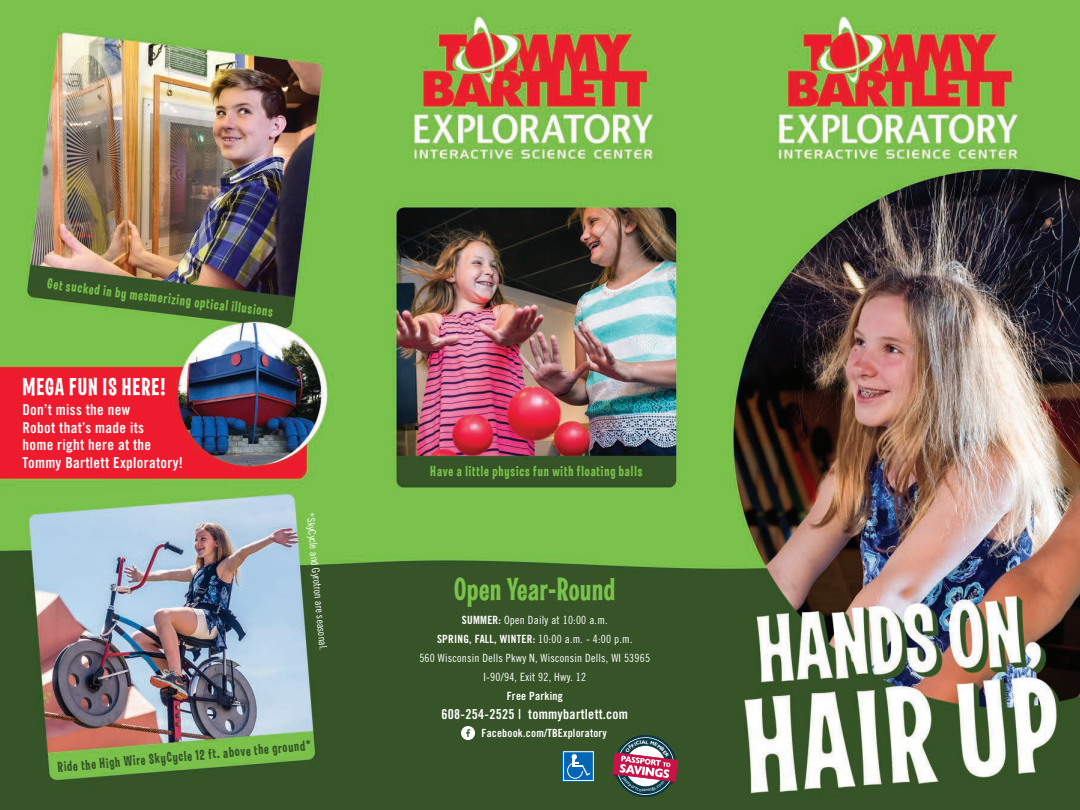
<style>
.page{position:relative;width:1080px;height:810px;background:#fff}
.page>*{position:absolute;margin:0;border:0;box-sizing:border-box;transform-origin:0 0}
.t1{font:32.5px "Las Vegas OT Jackpot";letter-spacing:.02em;color:#7ac24c}
.t2{font:25px "Las Vegas OT Jackpot";letter-spacing:.04em;color:#fff}
.t3{font:15px "Las Vegas OT Jackpot";letter-spacing:.06em;color:#7ac24c}
.t4{font:15px/17.5px "Trade Gothic LT Std Bd Cn 20";letter-spacing:.02em;color:#fff}
.t5{font:14.75px "Las Vegas OT Jackpot";color:#355427}
.t6{font:13.75px "Trade Gothic LT Std Bd Cn 20";letter-spacing:.02em;color:#fff}
.t7{font:11.38px "Trade Gothic LT Std Cn 18";letter-spacing:.02em;color:#fff}
.t8{font:11.38px "Trade Gothic LT Std Bd Cn 20";letter-spacing:.02em;color:#fff}
.t9{font:11.25px "Trade Gothic LT Std Bd Cn 20";letter-spacing:.02em;color:#fff}
.t10{font:10.62px "Trade Gothic LT Std Cn 18";color:#fff}
.s1{font-family:"Trade Gothic LT Std Bd Cn 20"}
.s2{font-family:"Trade Gothic LT Std Cn 18"}
</style>
<div class="page">
<img style="left:0;top:0;width:1080px;height:810px">
<div style="left:564px;top:752px;width:29px;height:28px;background:#0166b3"></div>
<div style="left:563px;top:751px;width:31px;height:30px;border:1px solid #fff"></div>
<div style="left:567px;top:762px;width:16px;height:17px;border:1px solid #fff;border-radius:50%"></div>
<svg style="left:572px;top:754px;width:18px;height:22px"></svg>
<svg style="left:461px;top:726px;width:14px;height:14px"></svg>
<svg style="left:612px;top:733px;width:67px;height:66px"></svg>
<p class="t3" style="left:48px;top:275px;width:229px;rotate:7deg">Get sucked in by mesmerizing optical illusions</p>
<p class="t2" style="left:22px;top:373px;width:145px">MEGA FUN IS HERE!</p>
<p class="t4" style="left:23px;top:401px;width:162px">Don’t miss the new<br>Robot that’s made its<br>home right here at the<br>Tommy Bartlett Exploratory!</p>
<p class="t10" style="left:316px;top:512px;width:140px;rotate:84deg">*SkyCycle and Gyrotron are seasonal.</p>
<p class="t5" style="left:57px;top:759px;width:256px;rotate:-5deg">Ride the High Wire SkyCycle 12 ft. above the ground*</p>
<p class="t3" style="left:430px;top:463px;width:214px">Have a little physics fun with floating balls</p>
<p class="t1" style="left:454px;top:572px;width:163px">Open Year-Round</p>
<p class="t7" style="left:462px;top:613px;width:147px"><span class="s1">SUMMER:</span> Open Daily at 10:00 a.m.</p>
<p class="t8" style="left:437px;top:632px;width:197px">SPRING, FALL, WINTER: <span class="s2">10:00 a.m. - 4:00 p.m.</span></p>
<p class="t7" style="left:419px;top:651px;width:232px">560 Wisconsin Dells Pkwy N, Wisconsin Dells, WI 53965</p>
<p class="t7" style="left:483px;top:670px;width:104px">I-90/94, Exit 92, Hwy. 12</p>
<p class="t8" style="left:507px;top:689px;width:58px">Free Parking</p>
<p class="t6" style="left:441px;top:705px;width:188px">608-254-2525 | tommybartlett.com</p>
<p class="t9" style="left:481px;top:726px;width:127px">Facebook.com/TBExploratory</p>
</div>
